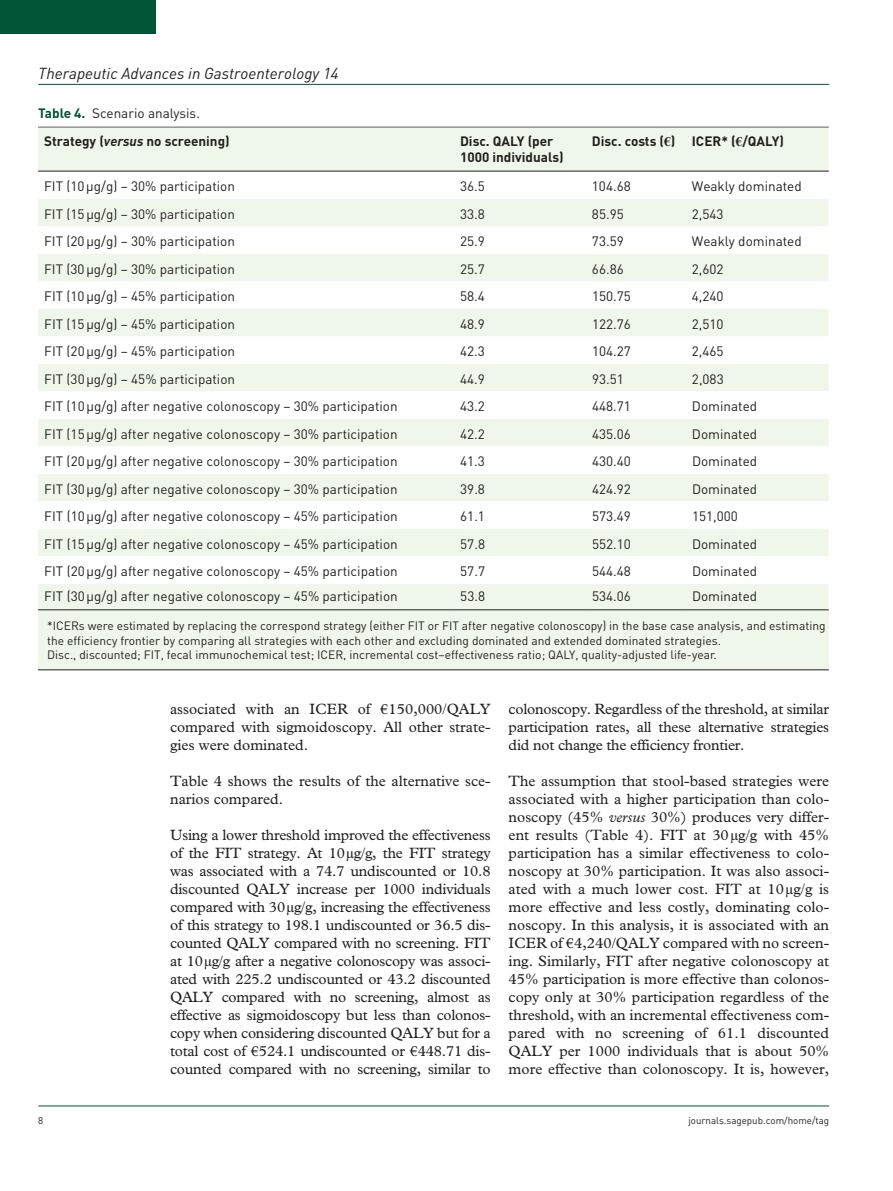
<style>
.page{position:relative;width:893px;height:1191px;background:#fff}
.page>*{position:absolute;margin:0;border:0;box-sizing:border-box;transform-origin:0 0}
.t1{font:italic 15.75px "DIN";color:#231f20}
.t2{font:15px/18px "Plantin Std";color:#231f20;text-align:justify}
.t3{font:13.5px "DIN";color:#231f20}
.t4{font:700 13.5px/28.5px "DIN";color:#231f20}
.t5{font:12px/14.2px "DIN";color:#231f20}
.t6{font:9.75px "DIN";color:#231f20}
.s1{color:#015436}
.s2{font-weight:400}
.s3{font-style:italic}
.s4{font-family:"Times New Roman"}
</style>
<div class="page">
<hr style="left:38px;top:84px;width:791px;height:1px;background:#015436">
<hr style="left:38px;top:1105px;width:791px;height:1px;background:#015436">
<div style="left:0;top:0;width:155px;height:34px;background:#015436"></div>
<div style="left:38px;top:610px;width:791px;height:60px;background:#eff7ea"></div>
<hr style="left:38px;top:127px;width:791px;height:1px;background:#231f20">
<hr style="left:38px;top:669px;width:791px;height:1px;background:#231f20">
<div style="left:38px;top:128px;width:791px;height:481px;background:#eff7ea"></div>
<svg style="left:38px;top:172px;width:791px;height:412px"></svg>
<hr style="left:38px;top:171px;width:416px;height:1px;background:#231f20">
<hr style="left:454px;top:171px;width:132px;height:1px;background:#231f20">
<hr style="left:586px;top:171px;width:100px;height:1px;background:#231f20">
<hr style="left:686px;top:171px;width:143px;height:1px;background:#231f20">
<hr style="left:38px;top:609px;width:416px;height:1px;background:#231f20">
<hr style="left:454px;top:609px;width:132px;height:1px;background:#231f20">
<hr style="left:586px;top:609px;width:100px;height:1px;background:#231f20">
<hr style="left:686px;top:609px;width:143px;height:1px;background:#231f20">
<p class="t1" style="left:38px;top:63px;width:302px">Therapeutic Advances in Gastroenterology 14</p>
<p class="t4" style="left:44px;top:98px;width:187px;text-indent:-6px"><span class="s1">Table 4.</span> <span class="s2">Scenario analysis.<br></span>Strategy (<span class="s3">versus</span> no screening)</p>
<p class="t4" style="left:460px;top:133px;width:105px;line-height:15.8px">Disc. QALY (per<br>1000 individuals)</p>
<p class="t4" style="left:592px;top:127px;width:194px">Disc. costs (<span class="s4">€</span>) ICER* (<span class="s4">€</span>/QALY)</p>
<p class="t3" style="left:44px;top:178px;width:192px">FIT (10µg/g) – 30% participation</p>
<p class="t3" style="left:460px;top:178px;width:26px">36.5</p>
<p class="t3" style="left:592px;top:178px;width:40px">104.68</p>
<p class="t3" style="left:692px;top:178px;width:111px">Weakly dominated</p>
<p class="t3" style="left:44px;top:206px;width:192px">FIT (15µg/g) – 30% participation</p>
<p class="t3" style="left:460px;top:206px;width:26px">33.8</p>
<p class="t3" style="left:592px;top:206px;width:33px">85.95</p>
<p class="t3" style="left:692px;top:206px;width:33px">2,543</p>
<p class="t3" style="left:44px;top:233px;width:192px">FIT (20µg/g) – 30% participation</p>
<p class="t3" style="left:460px;top:233px;width:26px">25.9</p>
<p class="t3" style="left:592px;top:233px;width:33px">73.59</p>
<p class="t3" style="left:692px;top:233px;width:111px">Weakly dominated</p>
<p class="t3" style="left:44px;top:261px;width:192px">FIT (30µg/g) – 30% participation</p>
<p class="t3" style="left:460px;top:261px;width:26px">25.7</p>
<p class="t3" style="left:592px;top:261px;width:33px">66.86</p>
<p class="t3" style="left:692px;top:261px;width:33px">2,602</p>
<p class="t3" style="left:44px;top:288px;width:192px">FIT (10µg/g) – 45% participation</p>
<p class="t3" style="left:460px;top:288px;width:26px">58.4</p>
<p class="t3" style="left:592px;top:288px;width:40px">150.75</p>
<p class="t3" style="left:692px;top:288px;width:33px">4,240</p>
<p class="t3" style="left:44px;top:316px;width:192px">FIT (15µg/g) – 45% participation</p>
<p class="t3" style="left:460px;top:316px;width:26px">48.9</p>
<p class="t3" style="left:592px;top:316px;width:40px">122.76</p>
<p class="t3" style="left:692px;top:316px;width:33px">2,510</p>
<p class="t3" style="left:44px;top:343px;width:192px">FIT (20µg/g) – 45% participation</p>
<p class="t3" style="left:460px;top:343px;width:26px">42.3</p>
<p class="t3" style="left:592px;top:343px;width:40px">104.27</p>
<p class="t3" style="left:692px;top:343px;width:33px">2,465</p>
<p class="t3" style="left:44px;top:371px;width:192px">FIT (30µg/g) – 45% participation</p>
<p class="t3" style="left:460px;top:371px;width:26px">44.9</p>
<p class="t3" style="left:592px;top:371px;width:33px">93.51</p>
<p class="t3" style="left:692px;top:371px;width:33px">2,083</p>
<p class="t3" style="left:44px;top:398px;width:355px">FIT (10µg/g) after negative colonoscopy – 30% participation</p>
<p class="t3" style="left:460px;top:398px;width:26px">43.2</p>
<p class="t3" style="left:592px;top:398px;width:40px">448.71</p>
<p class="t3" style="left:692px;top:398px;width:67px">Dominated</p>
<p class="t3" style="left:44px;top:425px;width:355px">FIT (15µg/g) after negative colonoscopy – 30% participation</p>
<p class="t3" style="left:460px;top:425px;width:26px">42.2</p>
<p class="t3" style="left:592px;top:425px;width:40px">435.06</p>
<p class="t3" style="left:692px;top:425px;width:67px">Dominated</p>
<p class="t3" style="left:44px;top:453px;width:355px">FIT (20µg/g) after negative colonoscopy – 30% participation</p>
<p class="t3" style="left:460px;top:453px;width:26px">41.3</p>
<p class="t3" style="left:592px;top:453px;width:40px">430.40</p>
<p class="t3" style="left:692px;top:453px;width:67px">Dominated</p>
<p class="t3" style="left:44px;top:480px;width:355px">FIT (30µg/g) after negative colonoscopy – 30% participation</p>
<p class="t3" style="left:460px;top:480px;width:26px">39.8</p>
<p class="t3" style="left:592px;top:480px;width:40px">424.92</p>
<p class="t3" style="left:692px;top:480px;width:67px">Dominated</p>
<p class="t3" style="left:44px;top:508px;width:355px">FIT (10µg/g) after negative colonoscopy – 45% participation</p>
<p class="t3" style="left:460px;top:508px;width:26px">61.1</p>
<p class="t3" style="left:592px;top:508px;width:40px">573.49</p>
<p class="t3" style="left:692px;top:508px;width:47px">151,000</p>
<p class="t3" style="left:44px;top:535px;width:355px">FIT (15µg/g) after negative colonoscopy – 45% participation</p>
<p class="t3" style="left:460px;top:535px;width:26px">57.8</p>
<p class="t3" style="left:592px;top:535px;width:40px">552.10</p>
<p class="t3" style="left:692px;top:535px;width:67px">Dominated</p>
<p class="t3" style="left:44px;top:563px;width:355px">FIT (20µg/g) after negative colonoscopy – 45% participation</p>
<p class="t3" style="left:460px;top:563px;width:26px">57.7</p>
<p class="t3" style="left:592px;top:563px;width:40px">544.48</p>
<p class="t3" style="left:692px;top:563px;width:67px">Dominated</p>
<p class="t3" style="left:44px;top:587px;width:355px">FIT (30µg/g) after negative colonoscopy – 45% participation</p>
<p class="t3" style="left:460px;top:587px;width:26px">53.8</p>
<p class="t3" style="left:592px;top:587px;width:40px">534.06</p>
<p class="t3" style="left:692px;top:587px;width:67px">Dominated</p>
<p class="t5" style="left:47px;top:619px;width:780px">*ICERs were estimated by replacing the correspond strategy (either FIT or FIT after negative colonoscopy) in the base case analysis, and estimating the efficiency frontier by comparing all strategies with each other and excluding dominated and extended dominated strategies.<br>Disc., discounted; FIT, fecal immunochemical test; ICER, incremental cost–effectiveness ratio; QALY, quality-adjusted life-year.</p>
<p class="t2" style="left:170px;top:700px;width:322px">associated with an ICER of €150,000/QALY compared with sigmoidoscopy. All other strate&shy;gies were dominated.</p>
<p class="t2" style="left:170px;top:772px;width:322px">Table 4 shows the results of the alternative sce&shy;narios compared.</p>
<p class="t2" style="left:170px;top:826px;width:322px">Using a lower threshold improved the effectiveness of the FIT strategy. At 10µg/g, the FIT strategy was associated with a 74.7 undiscounted or 10.8 discounted QALY increase per 1000 individuals compared with 30µg/g, increasing the effectiveness of this strategy to 198.1 undiscounted or 36.5 dis&shy;counted QALY compared with no screening. FIT at 10µg/g after a negative colonoscopy was associ&shy;ated with 225.2 undiscounted or 43.2 discounted QALY compared with no screening, almost as effective as sigmoidoscopy but less than colonos&shy;copy when considering discounted QALY but for a total cost of €524.1 undiscounted or €448.71 dis&shy;counted compared with no screening, similar to</p>
<p class="t2" style="left:509px;top:700px;width:322px">colonoscopy. Regardless of the threshold, at similar participation rates, all these alternative strategies did not change the efficiency frontier.</p>
<p class="t2" style="left:509px;top:772px;width:322px">The assumption that stool-based strategies were associated with a higher participation than colo&shy;noscopy (45% <span class="s3">versus</span> 30%) produces very differ&shy;ent results (Table 4). FIT at 30µg/g with 45% participation has a similar effectiveness to colo&shy;noscopy at 30% participation. It was also associ&shy;ated with a much lower cost. FIT at 10µg/g is more effective and less costly, dominating colo&shy;noscopy. In this analysis, it is associated with an ICER of €4,240/QALY compared with no screen&shy;ing. Similarly, FIT after negative colonoscopy at 45% participation is more effective than colonos&shy;copy only at 30% participation regardless of the threshold, with an incremental effectiveness com&shy;pared with no screening of 61.1 discounted QALY per 1000 individuals that is about 50% more effective than colonoscopy. It is, however,</p>
<p class="t6" style="left:38px;top:1114px;width:7px">8</p>
<p class="t6" style="left:688px;top:1114px;width:142px">journals.sagepub.com/home/tag</p>
</div>
